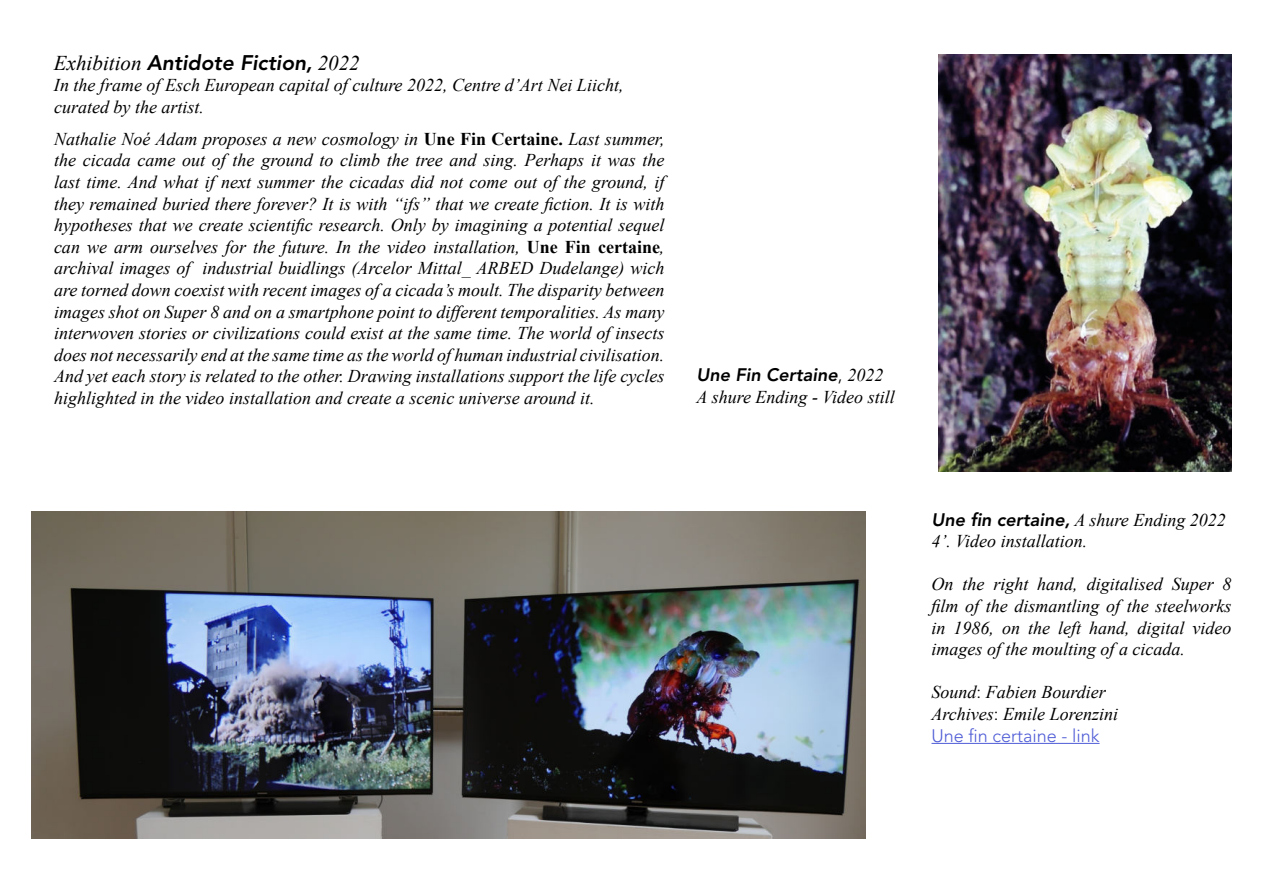
<style>
.page{position:relative;width:1263px;height:893px;background:#fff}
.page>*{position:absolute;margin:0;border:0;box-sizing:border-box;transform-origin:0 0}
.t1{font:italic 800 21px "Avenir LT Std";color:#000}
.t2{font:italic 18px/21.6px "Times New Roman";color:#000}
.t3{font:italic 800 18px "Avenir LT Std";color:#000}
.t4{font:300 18px "Avenir LT Std";color:#4f5cd6}
.s1{font-family:"Times New Roman";font-weight:400}
.s2{font-weight:700;font-style:normal}
.s3{font-weight:300;font-style:normal}
.s4{font-family:"Avenir LT Std";font-weight:800}
.s5{font-family:"Avenir LT Std";font-weight:300;font-style:normal}
</style>
<div class="page">
<img style="left:938px;top:54px;width:293px;height:417px">
<hr style="left:931px;top:743px;width:168px;height:1px;background:#4f5cd6">
<img style="left:31px;top:512px;width:834px;height:327px">
<p class="t1" style="left:54px;top:54px;width:307px"><span class="s1">Exhibition</span> Antidote Fiction, <span class="s1">2022</span></p>
<p class="t2" style="left:54px;top:76px;width:571px">In the frame of Esch European capital of culture 2022, Centre d’Art Nei Liicht, curated by the artist.</p>
<p class="t2" style="left:54px;top:127px;width:612px;text-align:justify">Nathalie Noé Adam proposes a new cosmology in <span class="s2">Une Fin Certaine.</span> Last summer, the cicada came out of the ground to climb the tree and sing. Perhaps it was the last time. And what if next summer the cicadas did not come out of the ground, if they remained buried there forever? It is with “ifs” that we create fiction. It is with hypotheses that we create scientific research. Only by imagining a potential sequel can we arm ourselves for the future. In the video installation, <span class="s2">Une Fin certaine</span>, archival images of industrial buidlings (Arcelor Mittal_ ARBED Dudelange) wich are torned down coexist with recent images of a cicada’s moult. The disparity between images shot on Super 8 and on a smartphone point to different temporalities. As many interwoven stories or civilizations could exist at the same time. The world of insects does not necessarily end at the same time as the world of human industrial civilisation.<br>And yet each story is related to the other. Drawing installations support the life cycles highlighted in the video installation and create a scenic universe around it.</p>
<p class="t3" style="left:697px;top:367px;width:188px">Une Fin Certaine<span class="s3">,</span> <span class="s1">2022</span></p>
<p class="t2" style="left:697px;top:385px;width:200px">A shure Ending - Video still</p>
<p class="t2" style="left:931px;top:508px;width:296px"><span class="s4">Une fin certaine,</span> A shure Ending 2022<br>4’. Video installation.</p>
<p class="t2" style="left:931px;top:573px;width:302px;text-align:justify">On the right hand, digitalised Super 8 film of the dismantling of the steelworks in 1986, on the left hand, digital video images of the moulting of a cicada.</p>
<p class="t2" style="left:931px;top:683px;width:188px">Sound<span class="s5">:</span> Fabien Bourdier<br>Archives<span class="s5">:</span> Emile Lorenzini</p>
<p class="t4" style="left:931px;top:728px;width:170px">Une fin certaine - link</p>
</div>
